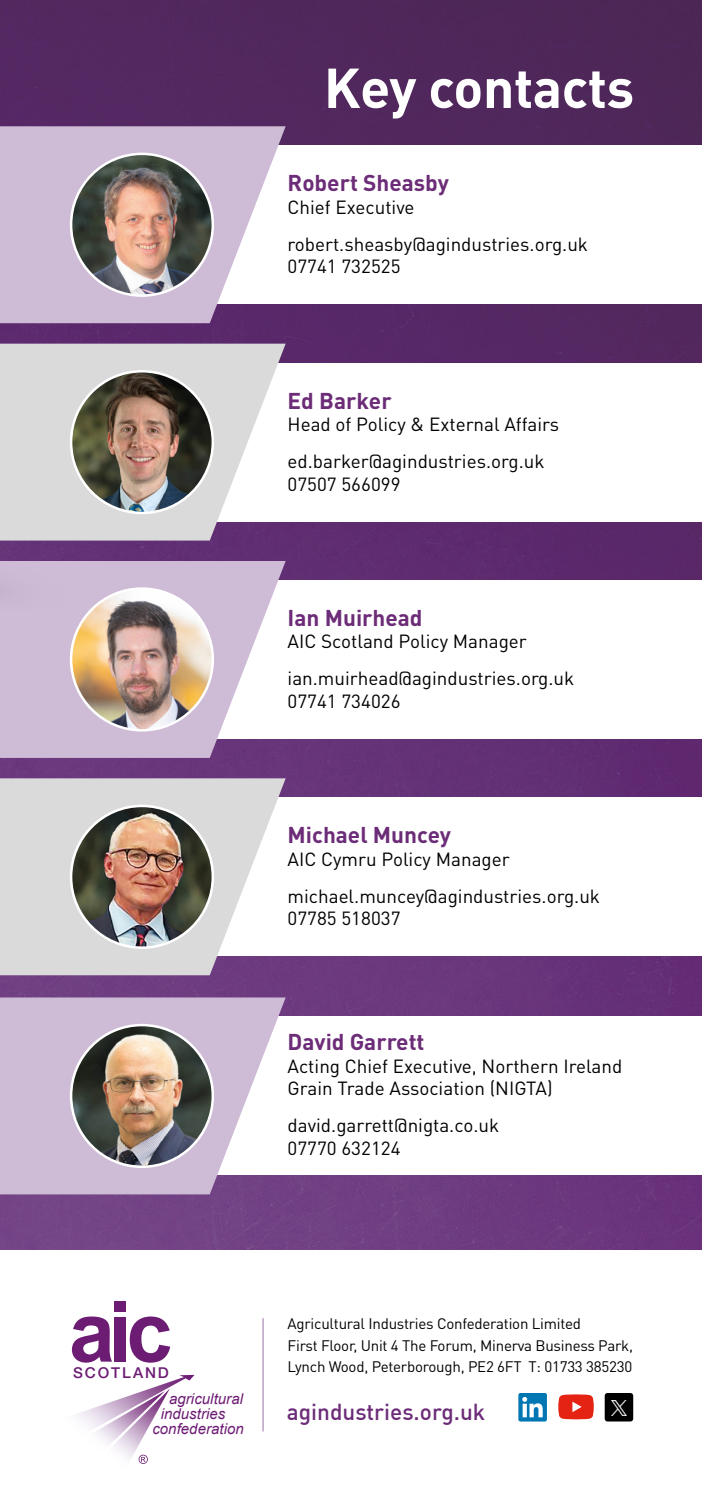
<style>
.page{position:relative;width:702px;height:1489px;background:#fff}
.page>*{position:absolute;margin:0;border:0;box-sizing:border-box;transform-origin:0 0}
.t1{font:700 55.25px "DIN Pro";letter-spacing:-.01em;color:#fff}
.t2{font:700 22.5px "DIN Pro";color:#6c2c78}
.t3{font:500 22.5px "DINOT";color:#6c2c78}
.t4{font:18.75px/36.8px "DIN Pro";color:#000}
.t5{font:15px/21.5px "DIN Pro";letter-spacing:-.015em;color:#000}
.t6{font:italic 15px "Arial";letter-spacing:.005em;color:#6d1c74}
.t7{font:500 15px "Helvetica Neue";letter-spacing:.125em;color:#6d1c74}
</style>
<div class="page">
<hr style="left:262px;top:1317px;width:2px;height:114px;background:#b08fb8">
<svg style="left:613px;top:1396px;width:28px;height:28px"></svg>
<svg style="left:558px;top:1394px;width:35px;height:25px"></svg>
<div style="left:518px;top:1392px;width:29px;height:29px;background:#0076b3;border-radius:2px"></div>
<svg style="left:522px;top:1396px;width:20px;height:21px"></svg>
<div style="left:604px;top:1392px;width:29px;height:29px;background:#000;border-radius:3px"></div>
<img style="left:611px;top:1400px;width:15px;height:14px">
<img style="left:0;top:0;width:702px;height:1248px">
<div style="left:213px;top:1016px;width:489px;height:159px;background:#fff"></div>
<svg style="left:0;top:997px;width:286px;height:197px;fill:#cebbd6"></svg>
<img style="left:71px;top:1025px;width:142px;height:141px;border-radius:71px">
<div style="left:70px;top:1023px;width:144px;height:144px;border:3px solid #fff;border-radius:50%"></div>
<div style="left:213px;top:797px;width:489px;height:159px;background:#fff"></div>
<svg style="left:0;top:778px;width:286px;height:197px;fill:#dadada"></svg>
<img style="left:71px;top:806px;width:142px;height:141px;border-radius:71px">
<div style="left:70px;top:804px;width:144px;height:144px;border:3px solid #fff;border-radius:50%"></div>
<div style="left:213px;top:580px;width:489px;height:158px;background:#fff"></div>
<svg style="left:0;top:561px;width:286px;height:197px;fill:#cebbd6"></svg>
<img style="left:71px;top:588px;width:142px;height:142px;border-radius:71px">
<div style="left:70px;top:587px;width:144px;height:144px;border:3px solid #fff;border-radius:50%"></div>
<div style="left:213px;top:363px;width:489px;height:158px;background:#fff"></div>
<svg style="left:63px;top:343px;width:223px;height:197px;fill:#dadada"></svg>
<img style="left:71px;top:371px;width:142px;height:142px;border-radius:71px">
<div style="left:70px;top:370px;width:144px;height:144px;border:3px solid #fff;border-radius:50%"></div>
<div style="left:213px;top:145px;width:489px;height:159px;background:#fff"></div>
<svg style="left:0;top:126px;width:286px;height:197px;fill:#cebbd6"></svg>
<img style="left:71px;top:154px;width:142px;height:141px;border-radius:71px">
<div style="left:70px;top:153px;width:144px;height:144px;border:3px solid #fff;border-radius:50%"></div>
<img style="left:0;top:259px;width:63px;height:448px">
<svg style="left:77px;top:1374px;width:117px;height:90px"></svg>
<svg style="left:72px;top:1316px;width:40px;height:46px"></svg>
<div style="left:115px;top:1300px;width:11px;height:11px;background:#6d1c74"></div>
<div style="left:115px;top:1317px;width:11px;height:44px;background:#6d1c74"></div>
<svg style="left:130px;top:1316px;width:40px;height:46px"></svg>
<h1 class="t1" style="left:324px;top:50px;width:312px">Key contacts</h1>
<p class="t2" style="left:287px;top:168px;width:163px">Robert Sheasby</p>
<p class="t4" style="left:287px;top:188px;width:302px">Chief Executive robert.sheasby@agindustries.org.uk</p>
<p class="t4" style="left:287px;top:247px;width:114px">07741 732525</p>
<p class="t2" style="left:287px;top:385px;width:106px">Ed Barker</p>
<p class="t4" style="left:287px;top:405px;width:273px">Head of Policy &amp; External Affairs ed.barker@agindustries.org.uk</p>
<p class="t4" style="left:287px;top:464px;width:114px">07507 566099</p>
<p class="t2" style="left:287px;top:602px;width:137px">Ian Muirhead</p>
<p class="t4" style="left:287px;top:622px;width:288px">AIC Scotland Policy Manager ian.muirhead@agindustries.org.uk</p>
<p class="t4" style="left:287px;top:682px;width:114px">07741 734026</p>
<p class="t2" style="left:287px;top:819px;width:165px">Michael Muncey</p>
<p class="t4" style="left:287px;top:839px;width:314px">AIC Cymru Policy Manager michael.muncey@agindustries.org.uk</p>
<p class="t4" style="left:287px;top:899px;width:114px">07785 518037</p>
<p class="t2" style="left:287px;top:1026px;width:138px">David Garrett</p>
<p class="t4" style="left:287px;top:1053px;width:336px;line-height:22.5px">Acting Chief Executive, Northern Ireland<br>Grain Trade Association (NIGTA)</p>
<p class="t4" style="left:287px;top:1113px;width:213px;line-height:22.5px">david.garrett@nigta.co.uk<br>07770 632124</p>
<p class="t7" style="left:73px;top:1363px;width:97px">SCOTLAND</p>
<p class="t6" style="left:169px;top:1388px;width:75px">agricultural</p>
<p class="t6" style="left:161px;top:1403px;width:66px">industries</p>
<p class="t6" style="left:152px;top:1418px;width:93px">confederation</p>
<p class="t5" style="left:287px;top:1312px;width:347px">Agricultural Industries Confederation Limited<br>First Floor, Unit 4 The Forum, Minerva Business Park,<br>Lynch Wood, Peterborough, PE2 6FT T: 01733 385230</p>
<p class="t3" style="left:287px;top:1397px;width:200px">agindustries.org.uk</p>
</div>
